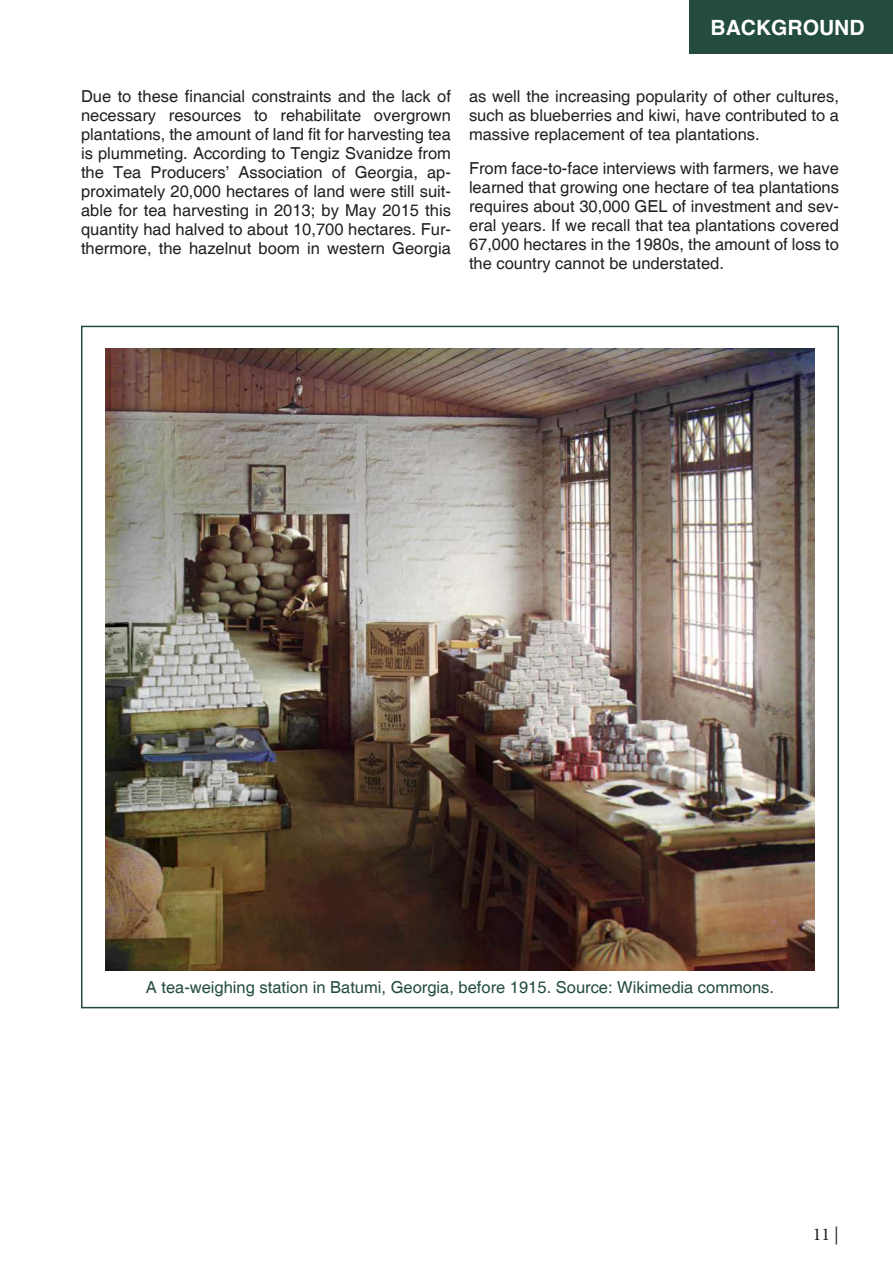
<style>
.page{position:relative;width:893px;height:1263px;background:#fff}
.page>*{position:absolute;margin:0;border:0;box-sizing:border-box;transform-origin:0 0}
.t1{font:700 21px "Helvetica";color:#fff}
.t2{font:18px "Minion Pro";color:#231f20}
.t3{font:16.5px/18.9px "Helvetica";color:#231f20;text-align:justify}
.t4{font:16.5px "Helvetica";color:#234c3d}
</style>
<div class="page">
<img style="left:106px;top:348px;width:708px;height:622px">
<div style="left:689px;top:1px;width:204px;height:53px;background:#234c3d"></div>
<p class="t1" style="left:710px;top:15px;width:155px">BACKGROUND</p>
<p class="t3" style="left:81px;top:87px;width:371px">Due to these financial constraints and the lack of necessary resources to rehabilitate overgrown plantations, the amount of land fit for harvesting tea is plummeting. According to Tengiz Svanidze from the Tea Producers’ Association of Georgia, ap&shy;proximately 20,000 hectares of land were still suit&shy;able for tea harvesting in 2013; by May 2015 this quantity had halved to about 10,700 hectares. Fur&shy;thermore, the hazelnut boom in western Georgia</p>
<p class="t3" style="left:469px;top:87px;width:371px">as well the increasing popularity of other cultures, such as blueberries and kiwi, have contributed to a massive replacement of tea plantations.</p>
<p class="t3" style="left:469px;top:159px;width:371px">From face-to-face interviews with farmers, we have learned that growing one hectare of tea plantations requires about 30,000 GEL of investment and sev&shy;eral years. If we recall that tea plantations covered 67,000 hectares in the 1980s, the amount of loss to the country cannot be understated.</p>
<p class="t4" style="left:146px;top:977px;width:630px">A tea-weighing station in Batumi, Georgia, before 1915. Source: Wikimedia commons.</p>
<p class="t2" style="left:813px;top:1222px;width:28px">11 |</p>
</div>
